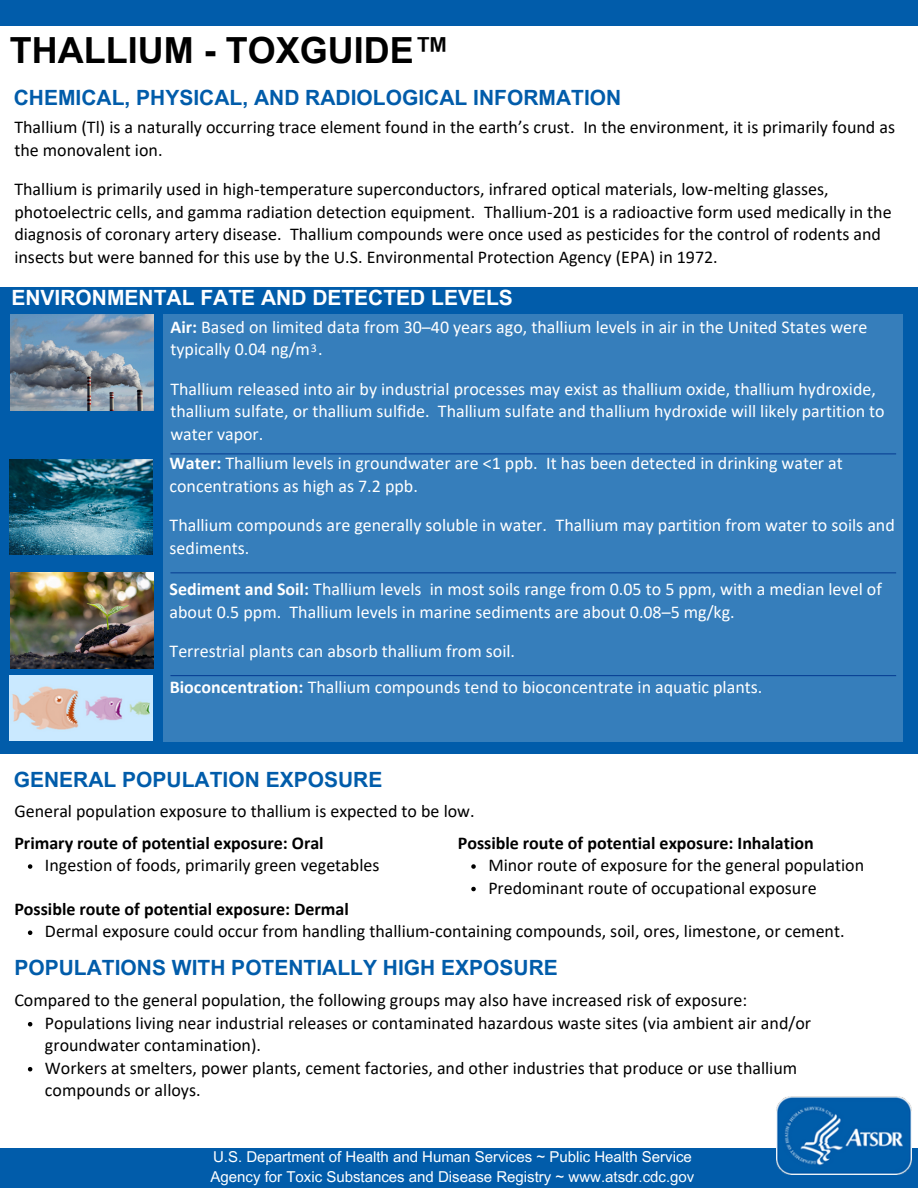
<style>
.page{position:relative;width:918px;height:1188px;background:#fff}
.page>*{position:absolute;margin:0;border:0;box-sizing:border-box;transform-origin:0 0}
.t1{font:700 36px "Arial MT Pro";color:#000}
.t2{font:700 21px "Arial MT Pro";color:#015caa}
.t3{font:700 21px "Arial MT Pro";color:#fff}
.t4{font:18px/22.5px "Calibri";color:#000}
.t5{font:18px/22.5px "Calibri";color:#fff}
.t6{font:700 18px "Calibri";color:#000}
.t7{font:15px "Arial MT Pro";color:#fff}
.t8{font:12px "Calibri";color:#fff}
.s1{font-weight:700}
</style>
<div class="page">
<div style="left:0;top:287px;width:918px;height:466px;background:#015caa"></div>
<div style="left:163px;top:314px;width:740px;height:428px;background:#367ebb"></div>
<div style="left:0;top:1149px;width:918px;height:39px;background:#015caa"></div>
<hr style="left:170px;top:453px;width:726px;height:1px;background:#094296">
<div style="left:0;top:0;width:918px;height:26px;background:#015caa"></div>
<img style="left:776px;top:1096px;width:135px;height:79px">
<hr style="left:170px;top:572px;width:726px;height:1px;background:#094296">
<img style="left:10px;top:675px;width:143px;height:65px">
<hr style="left:170px;top:675px;width:726px;height:1px;background:#094296">
<svg style="left:471px;top:864px;width:5px;height:5px"></svg>
<svg style="left:471px;top:887px;width:5px;height:4px"></svg>
<svg style="left:28px;top:931px;width:4px;height:4px"></svg>
<svg style="left:28px;top:864px;width:4px;height:5px"></svg>
<svg style="left:28px;top:1022px;width:4px;height:4px"></svg>
<svg style="left:28px;top:1067px;width:4px;height:4px"></svg>
<img style="left:10px;top:314px;width:143px;height:96px">
<img style="left:10px;top:459px;width:143px;height:96px">
<img style="left:10px;top:573px;width:143px;height:95px">
<h4 class="t1" style="left:10px;top:37px;width:441px">THALLIUM - TOXGUIDE™</h4>
<h4 class="t2" style="left:14px;top:89px;width:609px">CHEMICAL, PHYSICAL, AND RADIOLOGICAL INFORMATION</h4>
<h4 class="t4" style="left:14px;top:117px;width:882px">Thallium (Tl) is a naturally occurring trace element found in the earth’s crust. In the environment, it is primarily found as the monovalent ion.</h4>
<h4 class="t4" style="left:14px;top:179px;width:879px">Thallium is primarily used in high-temperature superconductors, infrared optical materials, low-melting glasses, photoelectric cells, and gamma radiation detection equipment. Thallium-201 is a radioactive form used medically in the diagnosis of coronary artery disease. Thallium compounds were once used as pesticides for the control of rodents and insects but were banned for this use by the U.S. Environmental Protection Agency (EPA) in 1972.</h4>
<h4 class="t3" style="left:11px;top:290px;width:503px">ENVIRONMENTAL FATE AND DETECTED LEVELS</h4>
<h4 class="t5" style="left:170px;top:317px;width:698px"><span class="s1">Air:</span> Based on limited data from 30–40 years ago, thallium levels in air in the United States were typically 0.04 ng/m .</h4>
<h4 class="t5" style="left:170px;top:379px;width:716px">Thallium released into air by industrial processes may exist as thallium oxide, thallium hydroxide, thallium sulfate, or thallium sulfide. Thallium sulfate and thallium hydroxide will likely partition to water vapor.</h4>
<h4 class="t5" style="left:170px;top:454px;width:675px"><span class="s1">Water:</span> Thallium levels in groundwater are &lt;1 ppb. It has been detected in drinking water at concentrations as high as 7.2 ppb.</h4>
<h4 class="t5" style="left:170px;top:515px;width:727px">Thallium compounds are generally soluble in water. Thallium may partition from water to soils and sediments.</h4>
<p class="t5" style="left:170px;top:580px;width:714px"><span class="s1">Sediment and Soil:</span> Thallium levels in most soils range from 0.05 to 5 ppm, with a median level of about 0.5 ppm. Thallium levels in marine sediments are about 0.08–5 mg/kg.</p>
<p class="t5" style="left:170px;top:641px;width:347px">Terrestrial plants can absorb thallium from soil.</p>
<p class="t5" style="left:170px;top:678px;width:594px"><span class="s1">Bioconcentration:</span> Thallium compounds tend to bioconcentrate in aquatic plants.</p>
<p class="t8" style="left:311px;top:343px;width:8px">3</p>
<h2 class="t2" style="left:14px;top:772px;width:370px">GENERAL POPULATION EXPOSURE</h2>
<h1 class="t4" style="left:14px;top:801px;width:462px">General population exposure to thallium is expected to be low.</h1>
<p class="t6" style="left:14px;top:835px;width:311px">Primary route of potential exposure: Oral</p>
<h3 class="t4" style="left:45px;top:855px;width:336px">Ingestion of foods, primarily green vegetables</h3>
<h4 class="t6" style="left:458px;top:835px;width:357px">Possible route of potential exposure: Inhalation</h4>
<h3 class="t4" style="left:488px;top:855px;width:377px">Minor route of exposure for the general population</h3>
<p class="t4" style="left:488px;top:878px;width:330px">Predominant route of occupational exposure</p>
<h3 class="t6" style="left:14px;top:901px;width:336px">Possible route of potential exposure: Dermal</h3>
<p class="t4" style="left:45px;top:922px;width:801px">Dermal exposure could occur from handling thallium-containing compounds, soil, ores, limestone, or cement.</p>
<p class="t2" style="left:14px;top:960px;width:545px">POPULATIONS WITH POTENTIALLY HIGH EXPOSURE</p>
<p class="t4" style="left:14px;top:990px;width:734px">Compared to the general population, the following groups may also have increased risk of exposure:</p>
<h2 class="t4" style="left:45px;top:1013px;width:768px">Populations living near industrial releases or contaminated hazardous waste sites (via ambient air and/or groundwater contamination).</h2>
<h4 class="t4" style="left:45px;top:1058px;width:754px">Workers at smelters, power plants, cement factories, and other industries that produce or use thallium compounds or alloys.</h4>
<h4 class="t7" style="left:213px;top:1151px;width:480px">U.S. Department of Health and Human Services ~ Public Health Service</h4>
<h4 class="t7" style="left:211px;top:1172px;width:485px">Agency for Toxic Substances and Disease Registry ~ www.atsdr.cdc.gov</h4>
</div>
